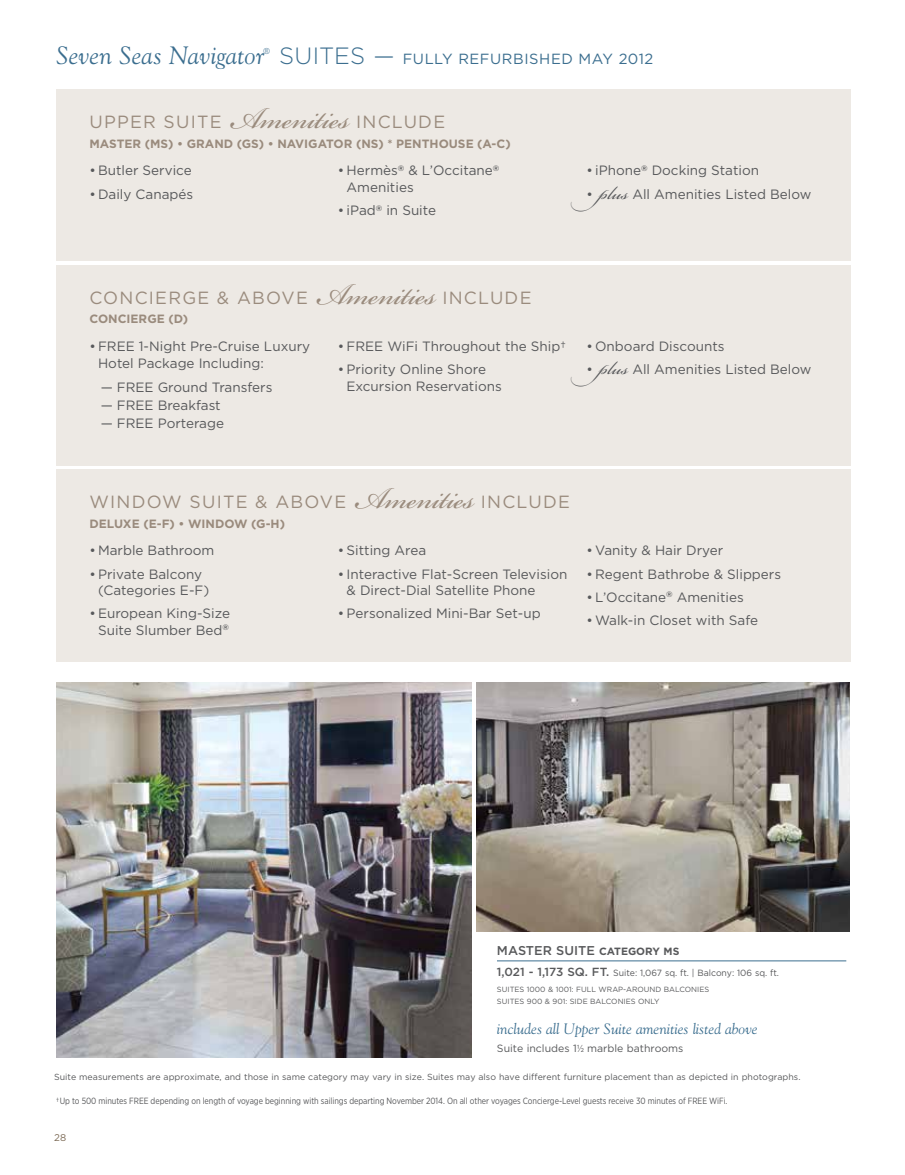
<style>
.page{position:relative;width:905px;height:1175px;background:#fff}
.page>*{position:absolute;margin:0;border:0;box-sizing:border-box;transform-origin:0 0}
.t1{font:47.1px "Bickham Script Pro";color:#9a8b7d;scale:.95 1}
.t2{font:italic 25.05px "Goudy";letter-spacing:.005em;color:#3b6e8f}
.t3{font:17.7px "Gotham";letter-spacing:.07em;color:#9a8b7d}
.t4{font:italic 15px "Goudy";color:#3b6e8f}
.t5{font:14.7px "Gotham";letter-spacing:.03em;color:#3b6e8f}
.t6{font:13.5px/16.5px "Gotham";color:#58595b}
.t7{font:500 12.75px "Gotham";color:#58595b}
.t8{font:700 12px "Gotham";color:#9a8b7d}
.t9{font:10.5px "Gotham";color:#58595b}
.t10{font:9.75px "Gotham";color:#7c6a55}
.t11{font:9px "Gotham Narrow";letter-spacing:-.005em;color:#58595b;scale:.94 1}
.t12{font:9px "Gotham";color:#58595b}
.t13{font:8.85px "Gotham";color:#58595b}
.t14{font:italic 8.55px "Goudy";color:#3b6e8f}
.t15{font:7.5px "Gotham";color:#58595b}
.s1{font-weight:300;font-size:23.55px}
.s2{font-family:"Bickham Script Pro";font-size:28.5px}
.s3{font-weight:700;font-size:10.5px}
.s4{font-weight:500;font-size:11.7px}
.s5{font-family:"Gotham Narrow";font-size:10.2px}
</style>
<div class="page">
<img style="left:56px;top:682px;width:415px;height:375px">
<hr style="left:497px;top:960px;width:349px;height:1px;background:#3b6e8f">
<img style="left:476px;top:682px;width:373px;height:249px">
<div style="left:56px;top:89px;width:794px;height:172px;background:#ede9e4"></div>
<div style="left:56px;top:469px;width:794px;height:192px;background:#ede9e4"></div>
<div style="left:56px;top:265px;width:794px;height:200px;background:#ede9e4"></div>
<h2 class="t2" style="left:56px;top:40px;width:209px">Seven Seas Navigator</h2>
<p class="t14" style="left:263px;top:46px;width:8px">®</p>
<p class="t5" style="left:279px;top:50px;width:375px"><span class="s1">SUITES —</span> fu lly refu rbish ed may 2012</p>
<h3 class="t3" style="left:89px;top:112px;width:112px">UPPER SUITE</h3>
<h1 class="t1" style="left:229px;top:84px;width:130px">Amenities</h1>
<h3 class="t3" style="left:356px;top:112px;width:12px">INCL</h3>
<h3 class="t3" style="left:403px;top:112px;width:28px">UDE</h3>
<p class="t8" style="left:89px;top:136px;width:423px">MASTER (MS) • GRAND (GS) • NAVIGATOR (NS) * PENTHOUSE (A-C)</p>
<p class="t6" style="left:89px;top:162px;width:104px">• Butler Service</p>
<p class="t6" style="left:89px;top:185px;width:105px">• Daily Canapés</p>
<p class="t6" style="left:346px;top:162px;width:154px;text-indent:-9px">• Hermès<sup>®</sup> &amp; L’Occitane<sup>®<br></sup>Amenities</p>
<p class="t6" style="left:338px;top:202px;width:100px">• iPad<sup>®</sup> in Suite</p>
<p class="t6" style="left:586px;top:162px;width:174px">• iPhone<sup>®</sup> Docking Station</p>
<p class="t6" style="left:586px;top:185px;width:226px">• <span class="s2">plus</span> All Amenities Listed Below</p>
<h3 class="t3" style="left:89px;top:288px;width:15px">CONCIERGE</h3>
<h3 class="t3" style="left:217px;top:288px;width:35px">&amp; ABOVE</h3>
<h1 class="t1" style="left:315px;top:260px;width:130px">Amenities</h1>
<h3 class="t3" style="left:442px;top:288px;width:12px">INCL</h3>
<h3 class="t3" style="left:490px;top:288px;width:28px">UDE</h3>
<p class="t8" style="left:89px;top:312px;width:100px">CONCIERGE (D)</p>
<p class="t6" style="left:89px;top:338px;width:28px">•FREE</p>
<p class="t6" style="left:338px;top:338px;width:28px">•FREE</p>
<p class="t6" style="left:387px;top:338px;width:180px">WiFi Throughout the Ship†</p>
<p class="t6" style="left:346px;top:361px;width:157px;text-indent:-9px">• Priority Online Shore<br>Excursion Reservations</p>
<p class="t6" style="left:586px;top:338px;width:139px">• Onboard Discounts</p>
<p class="t6" style="left:586px;top:361px;width:226px">• <span class="s2">plus</span> All Amenities Listed Below</p>
<p class="t6" style="left:98px;top:338px;width:214px;text-indent:41px">1-N ight Pre-Cruise Luxury<br>Hotel Package I ncluding:</p>
<p class="t6" style="left:101px;top:379px;width:35px">— FREE</p>
<p class="t6" style="left:158px;top:379px;width:116px">Ground Transfers</p>
<p class="t6" style="left:101px;top:397px;width:35px">— FREE</p>
<p class="t6" style="left:158px;top:397px;width:65px">B reakfast</p>
<p class="t6" style="left:101px;top:415px;width:35px">— FREE</p>
<p class="t6" style="left:158px;top:415px;width:68px">Porterage</p>
<h3 class="t3" style="left:89px;top:492px;width:17px">WINDOW</h3>
<h3 class="t3" style="left:189px;top:492px;width:38px">SUITE</h3>
<h3 class="t3" style="left:255px;top:492px;width:35px">&amp; ABOVE</h3>
<h1 class="t1" style="left:354px;top:464px;width:130px">Amenities</h1>
<h3 class="t3" style="left:481px;top:492px;width:12px">INCL</h3>
<h3 class="t3" style="left:528px;top:492px;width:28px">UDE</h3>
<p class="t8" style="left:89px;top:516px;width:197px">DELUXE (E-F) • WINDOW (G-H)</p>
<p class="t6" style="left:89px;top:542px;width:126px">• Marble Bathroom</p>
<p class="t6" style="left:98px;top:565px;width:113px;text-indent:-9px">• Private Balcony (Categories E-F)</p>
<p class="t6" style="left:89px;top:605px;width:142px;text-align:center">• European King-Size<br>Suite Slumber Bed<sup>®</sup></p>
<p class="t6" style="left:338px;top:542px;width:90px">• Sitting Area</p>
<p class="t6" style="left:346px;top:565px;width:222px;text-indent:-9px">• I nteractive Flat-Screen Television &amp; Direct-Dial Satellite Phone</p>
<p class="t6" style="left:338px;top:605px;width:204px">• Personalized Mini-Bar Set-up</p>
<p class="t6" style="left:586px;top:542px;width:138px">• Vanity &amp; Hair Dryer</p>
<p class="t6" style="left:586px;top:565px;width:196px">• Regent Bathrobe &amp; Slippers</p>
<p class="t6" style="left:586px;top:588px;width:159px">• L’Occitane<sup>®</sup> Amenities</p>
<p class="t6" style="left:586px;top:612px;width:173px">• Walk-in Closet with Safe</p>
<p class="t7" style="left:497px;top:943px;width:184px">MASTER SU ITE <span class="s3">CATEGORY MS</span></p>
<p class="t12" style="left:497px;top:967px;width:283px"><span class="s4">1,021 - 1,173 SQ. FT.</span> Suite: 1,067 sq. ft. | Balcony: 106 sq. ft.</p>
<p class="t15" style="left:497px;top:984px;width:16px">SUITES</p>
<p class="t15" style="left:527px;top:984px;width:80px">1000 &amp; 1001: FULL WRA</p>
<p class="t15" style="left:618px;top:984px;width:15px">P-ARO</p>
<p class="t15" style="left:643px;top:984px;width:26px">UND BALCONIES</p>
<p class="t15" style="left:497px;top:996px;width:16px">SUITES</p>
<p class="t15" style="left:527px;top:996px;width:49px">900 &amp; 901: SIDE</p>
<p class="t15" style="left:590px;top:996px;width:6px">BALCONIES</p>
<p class="t15" style="left:638px;top:996px;width:7px">ONLY</p>
<p class="t4" style="left:497px;top:1019px;width:262px">includes all Upper Suite amenities listed above</p>
<p class="t9" style="left:497px;top:1042px;width:188px">Suite includes 1<span class="s5">½</span> marble bathrooms</p>
<p class="t13" style="left:54px;top:1072px;width:748px">Suite measurements are approximate, and those in same category may vary in size. Suites may also have different furniture placement than as depicted in photographs.</p>
<p class="t11" style="left:56px;top:1094px;width:715px">† Up to 500 minutes FREE depending on length of voyage beginning with sailings departing November 2014. On all other voyages Concierge-Level guests receive 30 minutes of FREE WiFi.</p>
<p class="t10" style="left:54px;top:1132px;width:14px">28</p>
</div>
